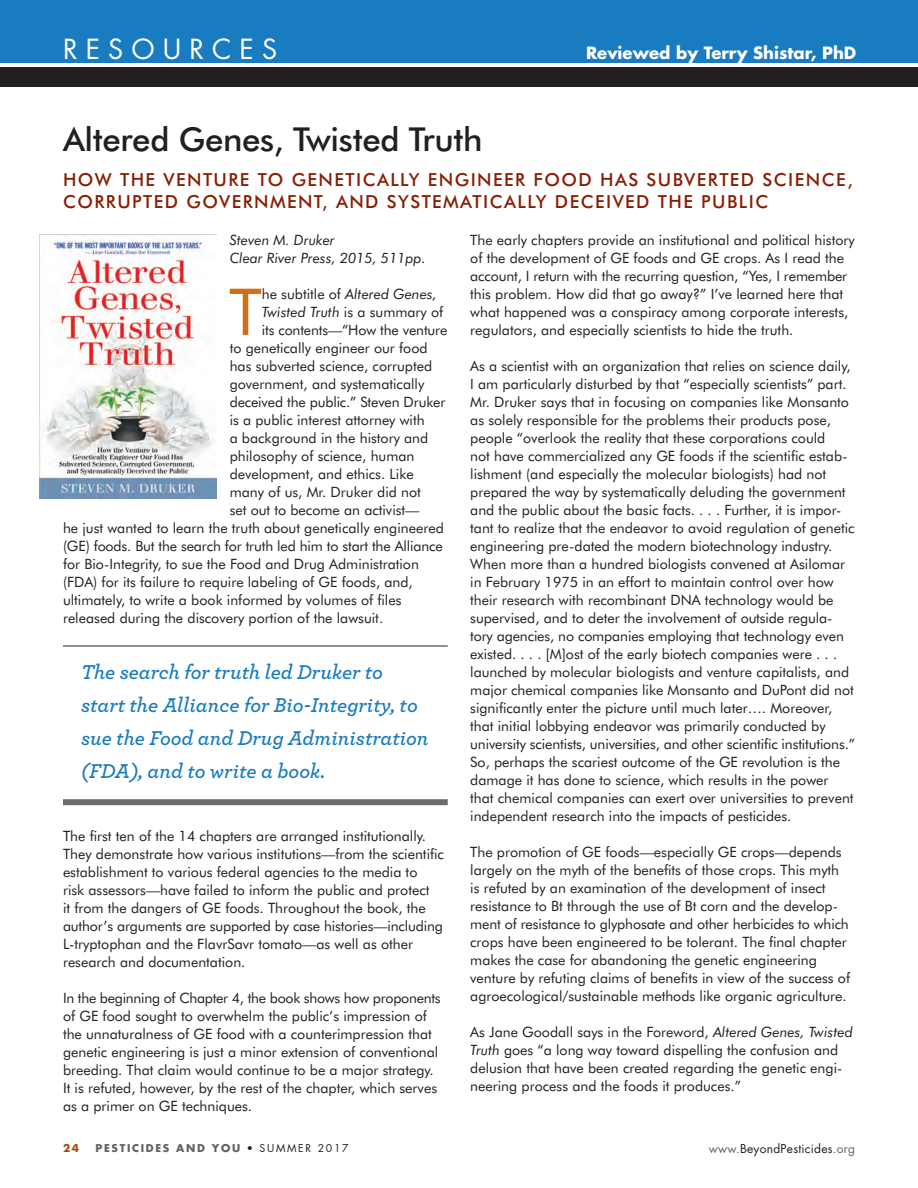
<style>
.page{position:relative;width:918px;height:1188px;background:#fff}
.page>*{position:absolute;margin:0;border:0;box-sizing:border-box;transform-origin:0 0}
.t1{font:64.65px "Futura BT";color:#d06f18}
.t2{font:500 33px "Futura BT";letter-spacing:-.01em;color:#231f20}
.t3{font:27px "Futura Std";letter-spacing:.3em;color:#fff}
.t4{font:italic 600 21px/33px "Archer Pro";color:#197bc0}
.t5{font:500 18px/22.5px "Futura BT";letter-spacing:.08em;color:#891d02}
.t6{font:700 16.5px "Futura Std";color:#fff}
.t7{font:14.25px/18px "Futura BT";color:#231f20}
.t8{font:italic 14.25px/18px "Futura BT";color:#231f20}
.t9{font:12px "Futura Std";letter-spacing:.02em;color:#231f20}
.t10{font:700 10.5px "Futura Std";letter-spacing:.16em;color:#636366}
.t11{font:700 10.5px "Futura Std";color:#a84b0d}
.s1{font-style:normal}
.s2{font-style:italic}
.s3{font-weight:400;color:#231f20}
.s4{color:#636366}
</style>
<div class="page">
<img style="left:40px;top:234px;width:176px;height:265px">
<div style="left:0;top:67px;width:918px;height:19px;background:#231f20"></div>
<div style="left:0;top:0;width:918px;height:62px;background:#197bc0"></div>
<hr style="left:63px;top:646px;width:385px;height:1px;background:#231f20">
<div style="left:63px;top:799px;width:385px;height:6px;background:#6c6d70"></div>
<h3 class="t3" style="left:63px;top:31px;width:216px">RESOURCES</h3>
<p class="t6" style="left:586px;top:42px;width:270px">Reviewed by Terry Shistar, PhD</p>
<h2 class="t2" style="left:63px;top:119px;width:421px">ALTERED GENES, TWISTED TRUTH</h2>
<p class="t5" style="left:63px;top:168px;width:791px">HOW THE VENTURE TO GENETICALLY ENGINEER FOOD HAS SUBVERTED SCIENCE,<br>CORRUPTED GOVERNMENT, AND SYSTEMATICALLY DECEIVED THE PUBLIC</p>
<p class="t8" style="left:230px;top:231px;width:198px">Steven M. Druker<br>Clear River Press, 2015, 511pp.</p>
<h1 class="t1" style="left:229px;top:273px;width:34px">T</h1>
<p class="t8" style="left:262px;top:285px;width:177px"><span class="s1">he subtitle of</span> Altered Genes,</p>
<p class="t8" style="left:262px;top:303px;width:183px">Twisted Truth <span class="s1">is a summary of</span></p>
<p class="t7" style="left:262px;top:321px;width:187px">its contents—“How the venture</p>
<p class="t7" style="left:230px;top:339px;width:199px">to genetically engineer our food</p>
<p class="t7" style="left:230px;top:357px;width:204px">has subverted science, corrupted</p>
<p class="t7" style="left:230px;top:375px;width:196px">government, and systematically</p>
<p class="t7" style="left:230px;top:393px;width:217px">deceived the public.” Steven Druker</p>
<p class="t7" style="left:230px;top:411px;width:197px">is a public interest attorney with</p>
<p class="t7" style="left:230px;top:429px;width:200px">a background in the history and</p>
<p class="t7" style="left:230px;top:447px;width:186px">philosophy of science, human</p>
<p class="t7" style="left:230px;top:465px;width:186px">development, and ethics. Like</p>
<p class="t7" style="left:230px;top:483px;width:193px">many of us, Mr. Druker did not</p>
<p class="t7" style="left:230px;top:501px;width:191px">set out to become an activist—</p>
<p class="t7" style="left:63px;top:519px;width:382px">he just wanted to learn the truth about genetically engineered</p>
<p class="t7" style="left:63px;top:537px;width:381px">(GE) foods. But the search for truth led him to start the Alliance</p>
<p class="t7" style="left:63px;top:555px;width:357px">for Bio-Integrity, to sue the Food and Drug Administration</p>
<p class="t7" style="left:63px;top:573px;width:351px">(FDA) for its failure to require labeling of GE foods, and,</p>
<p class="t7" style="left:63px;top:591px;width:340px">ultimately, to write a book informed by volumes of files</p>
<p class="t7" style="left:63px;top:609px;width:322px">released during the discovery portion of the lawsuit.</p>
<h3 class="t4" style="left:81px;top:654px;width:349px">The search for truth led Druker to start the Alliance for Bio-Integrity, to sue the Food and Drug Administration (FDA), and to write a book.</h3>
<p class="t7" style="left:63px;top:827px;width:383px">The first ten of the 14 chapters are arranged institutionally.<br>They demonstrate how various institutions—from the scientific establishment to various federal agencies to the media to<br>risk assessors—have failed to inform the public and protect<br>it from the dangers of GE foods. Throughout the book, the author’s arguments are supported by case histories—including L-tryptophan and the FlavrSavr tomato—as well as other research and documentation.</p>
<p class="t7" style="left:63px;top:988px;width:379px">In the beginning of Chapter 4, the book shows how proponents of GE food sought to overwhelm the public’s impression of the unnaturalness of GE food with a counterimpression that genetic engineering is just a minor extension of conventional breeding. That claim would continue to be a major strategy.<br>It is refuted, however, by the rest of the chapter, which serves as a primer on GE techniques.</p>
<p class="t7" style="left:470px;top:231px;width:386px">The early chapters provide an institutional and political history of the development of GE foods and GE crops. As I read the account, I return with the recurring question, “Yes, I remember this problem. How did that go away?” I’ve learned here that what happened was a conspiracy among corporate interests, regulators, and especially scientists to hide the truth.</p>
<p class="t7" style="left:470px;top:357px;width:386px">As a scientist with an organization that relies on science daily, I am particularly disturbed by that “especially scientists” part.<br>Mr. Druker says that in focusing on companies like Monsanto as solely responsible for the problems their products pose, people “overlook the reality that these corporations could<br>not have commercialized any GE foods if the scientific estab&shy;lishment (and especially the molecular biologists) had not prepared the way by systematically deluding the government and the public about the basic facts. . . . Further, it is impor&shy;tant to realize that the endeavor to avoid regulation of genetic engineering pre-dated the modern biotechnology industry.<br>When more than a hundred biologists convened at Asilomar in February 1975 in an effort to maintain control over how their research with recombinant DNA technology would be supervised, and to deter the involvement of outside regula&shy;tory agencies, no companies employing that technology even existed. . . . [M]ost of the early biotech companies were . . . launched by molecular biologists and venture capitalists, and major chemical companies like Monsanto and DuPont did not significantly enter the picture until much later…. Moreover, that initial lobbying endeavor was primarily conducted by university scientists, universities, and other scientific institutions.” So, perhaps the scariest outcome of the GE revolution is the damage it has done to science, which results in the power that chemical companies can exert over universities to prevent independent research into the impacts of pesticides.</p>
<p class="t7" style="left:470px;top:843px;width:381px">The promotion of GE foods—especially GE crops—depends largely on the myth of the benefits of those crops. This myth is refuted by an examination of the development of insect resistance to Bt through the use of Bt corn and the develop&shy;ment of resistance to glyphosate and other herbicides to which crops have been engineered to be tolerant. The final chapter makes the case for abandoning the genetic engineering venture by refuting claims of benefits in view of the success of agroecological/sustainable methods like organic agriculture.</p>
<p class="t7" style="left:470px;top:1023px;width:384px">As Jane Goodall says in the Foreword, <span class="s2">Altered Genes, Twisted Truth</span> goes “a long way toward dispelling the confusion and delusion that have been created regarding the genetic engi&shy;neering process and the foods it produces.”</p>
<p class="t11" style="left:63px;top:1141px;width:18px">24</p>
<p class="t10" style="left:96px;top:1141px;width:255px">Pesticides and You <span class="s3">• SUMMER 2017</span></p>
<p class="t9" style="left:709px;top:1141px;width:148px"><span class="s4">WWW.</span>BEYONDPESTICIDES<span class="s4">.ORG</span></p>
</div>
